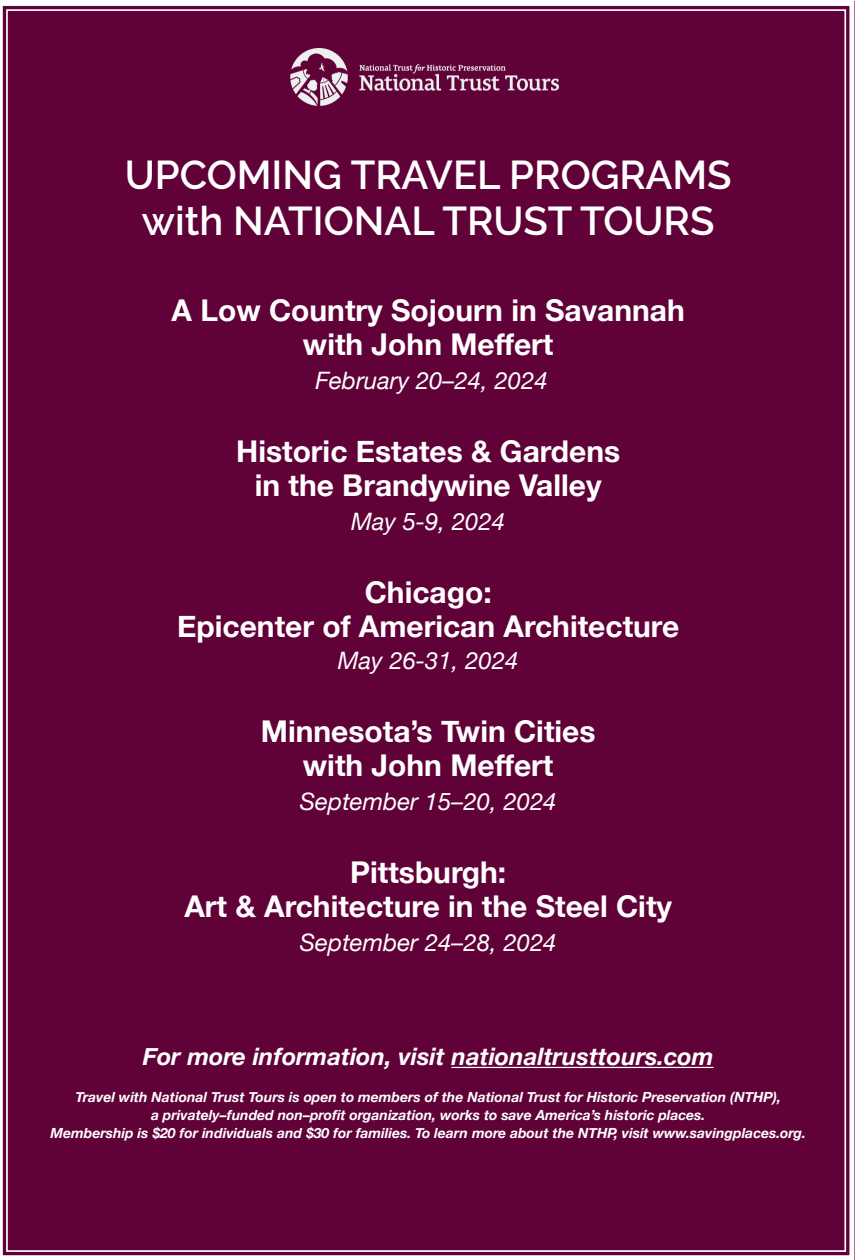
<style>
.page{position:relative;width:855px;height:1260px;background:#fff}
.page>*{position:absolute;margin:0;border:0;box-sizing:border-box;transform-origin:0 0}
.t1{font:600 40px "Raleway";color:#fff}
.t2{font:700 30px "Helvetica Neue";color:#fff}
.t3{font:italic 24px "Helvetica Neue";color:#fff}
.t4{font:italic 700 24px "Helvetica Neue";color:#fff}
.t5{font:italic 700 14px "Helvetica Neue";color:#fff}
</style>
<div class="page">
<div style="left:2px;top:1px;width:853px;height:1259px;background:#600138"></div>
<img style="left:285px;top:49px;width:285px;height:59px">
<p class="t1" style="left:125px;top:152px;width:609px">UPCOMING TRAVEL PROGRAMS</p>
<p class="t1" style="left:142px;top:198px;width:574px">with NATIONAL TRUST TOURS</p>
<p class="t2" style="left:172px;top:286px;width:515px">A Low Country Sojourn in Savannah</p>
<p class="t2" style="left:303px;top:320px;width:252px">with John Meffert</p>
<p class="t3" style="left:315px;top:363px;width:234px">February 20–24, 2024</p>
<p class="t2" style="left:236px;top:427px;width:386px">Historic Estates &amp; Gardens</p>
<p class="t2" style="left:255px;top:461px;width:348px">in the Brandywine Valley</p>
<p class="t3" style="left:351px;top:504px;width:155px">May 5-9, 2024</p>
<p class="t2" style="left:365px;top:568px;width:128px">Chicago:</p>
<p class="t2" style="left:177px;top:602px;width:504px">Epicenter of American Architecture</p>
<p class="t3" style="left:338px;top:643px;width:182px">May 26-31, 2024</p>
<p class="t2" style="left:261px;top:708px;width:336px">Minnesota’s Twin Cities</p>
<p class="t2" style="left:303px;top:742px;width:252px">with John Meffert</p>
<p class="t3" style="left:300px;top:784px;width:258px">September 15–20, 2024</p>
<p class="t2" style="left:350px;top:849px;width:158px">Pittsburgh:</p>
<p class="t2" style="left:184px;top:883px;width:489px">Art &amp; Architecture in the Steel City</p>
<p class="t3" style="left:300px;top:925px;width:258px">September 24–28, 2024</p>
<p class="t4" style="left:143px;top:1038px;width:572px">For more information, visit nationaltrusttours.com</p>
<p class="t5" style="left:76px;top:1086px;width:707px">Travel with National Trust Tours is open to members of the National Trust for Historic Preservation (NTHP),</p>
<p class="t5" style="left:151px;top:1104px;width:556px">a privately–funded non–profit organization, works to save America’s historic places.</p>
<p class="t5" style="left:50px;top:1122px;width:757px">Membership is $20 for individuals and $30 for families. To learn more about the NTHP, visit www.savingplaces.org.</p>
</div>
